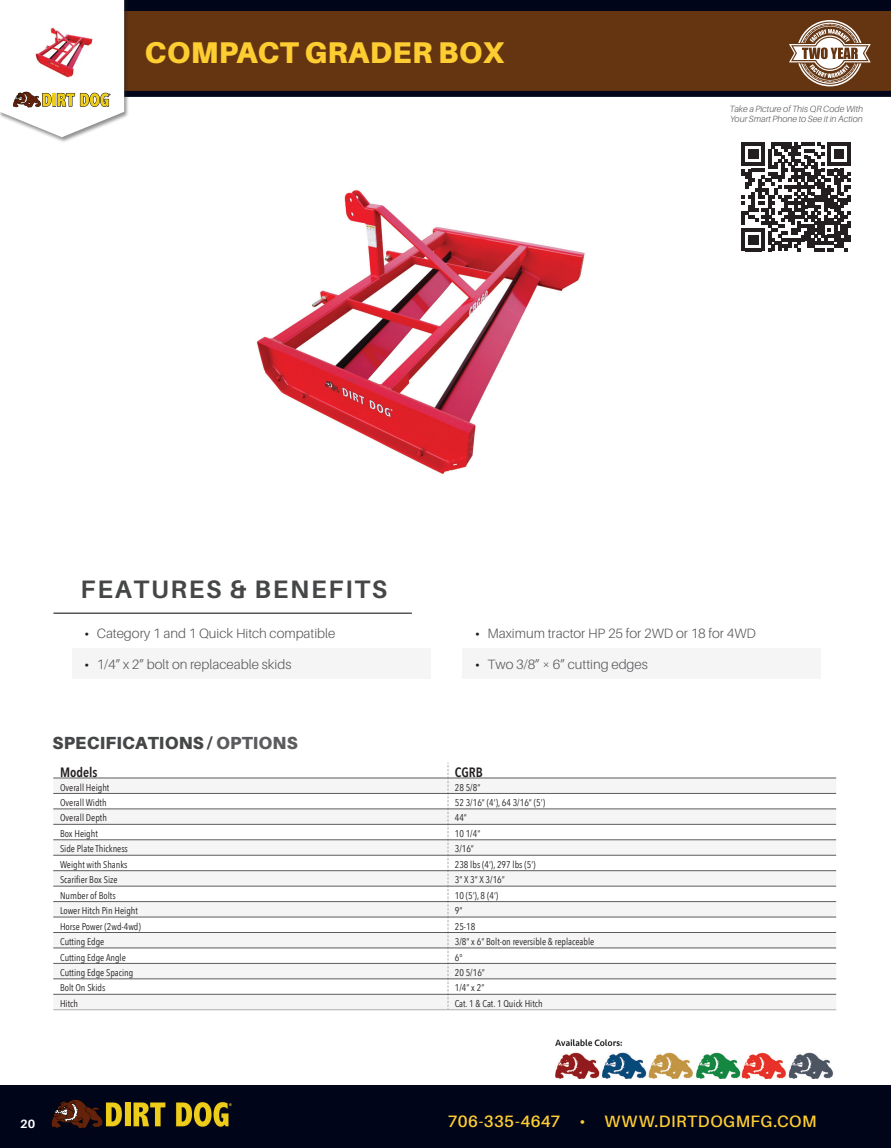
<style>
.page{position:relative;width:891px;height:1148px;background:#fff}
.page>*{position:absolute;margin:0;border:0;box-sizing:border-box;transform-origin:0 0}
.Product_name{font:900 30px "Aileron";letter-spacing:.01em;color:#fecd32}
.t1{font:700 25.2px "Aileron";letter-spacing:.07em;color:#454647}
.t2{font:900 17.55px "Aileron";letter-spacing:.01em;color:#454647}
.t3{font:600 16.5px "Aileron";letter-spacing:.025em;color:#fecd32}
.t4{font:300 13.5px "Aileron";color:#57585a}
.t5{font:600 13.5px "Avenir Next Condensed";color:#231f20}
.t6{font:700 12px "Aileron";color:#fff}
.t7{font:9.75px "Avenir Next Condensed";color:#231f20}
.t8{font:italic 300 9px/9.8px "Aileron";color:#57585a}
.s1{font-weight:700;font-size:12.75px;color:#231f20}
.s2{color:#5c5c5f}
</style>
<div class="page">
<div style="left:0;top:0;width:891px;height:52px;background:#00051a"></div>
<div style="left:0;top:12px;width:891px;height:79px;background:#653512"></div>
<div style="left:0;top:91px;width:891px;height:6px;background:#00051a"></div>
<div style="left:0;top:1085px;width:891px;height:63px;background:#00051a"></div>
<svg style="left:51px;top:1099px;width:181px;height:29px"></svg>
<svg style="left:789px;top:20px;width:82px;height:66px"></svg>
<div style="left:0;top:0;width:129px;height:143px;background:#231f20;opacity:.5"></div>
<svg style="left:0;top:0;width:124px;height:137px"></svg>
<svg style="left:742px;top:142px;width:108px;height:109px"></svg>
<img style="left:22px;top:19px;width:82px;height:61px">
<img style="left:555px;top:1039px;width:279px;height:39px">
<div style="left:72px;top:648px;width:359px;height:30px;background:#f5f5f6"></div>
<hr style="left:53px;top:612px;width:359px;height:2px;background:#454647">
<div style="left:462px;top:648px;width:359px;height:30px;background:#f5f5f6"></div>
<img style="left:256px;top:190px;width:329px;height:284px">
<div style="left:53px;top:778px;width:783px;height:231px;background:#f5f5f6"></div>
<svg style="left:53px;top:794px;width:783px;height:200px"></svg>
<svg style="left:448px;top:762px;width:1px;height:247px"></svg>
<hr style="left:53px;top:777px;width:395px;height:1px;background:#5c5c5f">
<hr style="left:448px;top:777px;width:388px;height:1px;background:#5c5c5f">
<hr style="left:53px;top:793px;width:395px;height:1px;background:#5c5c5f">
<hr style="left:448px;top:793px;width:388px;height:1px;background:#5c5c5f">
<hr style="left:53px;top:808px;width:395px;height:1px;background:#5c5c5f">
<hr style="left:53px;top:824px;width:395px;height:1px;background:#5c5c5f">
<hr style="left:448px;top:824px;width:388px;height:1px;background:#5c5c5f">
<hr style="left:53px;top:1009px;width:395px;height:1px;background:#adaeb2">
<hr style="left:448px;top:1009px;width:388px;height:1px;background:#adaeb2">
<hr style="left:53px;top:839px;width:395px;height:1px;background:#5c5c5f">
<hr style="left:448px;top:839px;width:388px;height:1px;background:#5c5c5f">
<hr style="left:53px;top:855px;width:395px;height:1px;background:#5c5c5f">
<hr style="left:448px;top:855px;width:388px;height:1px;background:#5c5c5f">
<hr style="left:53px;top:870px;width:395px;height:1px;background:#5c5c5f">
<hr style="left:448px;top:870px;width:388px;height:1px;background:#5c5c5f">
<hr style="left:53px;top:886px;width:395px;height:1px;background:#5c5c5f">
<hr style="left:448px;top:886px;width:388px;height:1px;background:#5c5c5f">
<hr style="left:53px;top:901px;width:395px;height:1px;background:#5c5c5f">
<hr style="left:448px;top:901px;width:388px;height:1px;background:#5c5c5f">
<hr style="left:53px;top:916px;width:395px;height:1px;background:#5c5c5f">
<hr style="left:448px;top:916px;width:388px;height:1px;background:#5c5c5f">
<hr style="left:53px;top:932px;width:395px;height:1px;background:#5c5c5f">
<hr style="left:448px;top:932px;width:388px;height:1px;background:#5c5c5f">
<hr style="left:53px;top:947px;width:395px;height:1px;background:#5c5c5f">
<hr style="left:448px;top:947px;width:388px;height:1px;background:#5c5c5f">
<hr style="left:53px;top:963px;width:395px;height:1px;background:#5c5c5f">
<hr style="left:448px;top:963px;width:388px;height:1px;background:#5c5c5f">
<hr style="left:53px;top:978px;width:395px;height:1px;background:#5c5c5f">
<hr style="left:448px;top:978px;width:388px;height:1px;background:#5c5c5f">
<hr style="left:53px;top:994px;width:395px;height:1px;background:#5c5c5f">
<hr style="left:448px;top:994px;width:388px;height:1px;background:#5c5c5f">
<hr style="left:448px;top:808px;width:388px;height:1px;background:#5c5c5f">
<p class="Product_name" style="left:145px;top:35px;width:361px">COMPACT GRADER BOX</p>
<p class="t1" style="left:81px;top:574px;width:308px">FEATURES &amp; BENEFITS</p>
<p class="t8" style="left:730px;top:104px;width:135px">Take a Picture of This QR Code With<br>Your Smart Phone to See it in Action</p>
<p class="t4" style="left:85px;top:626px;width:252px"><span class="s1">•</span> Category 1 and 1 Quick Hitch compatible</p>
<p class="t4" style="left:85px;top:656px;width:208px"><span class="s1">•</span> 1/4” x 2” bolt on replaceable skids</p>
<p class="t2" style="left:53px;top:732px;width:247px">SPECIFICATIONS / <span class="s2">OPTIONS</span></p>
<p class="t4" style="left:475px;top:626px;width:282px"><span class="s1">•</span> Maximum tractor HP 25 for 2WD or 18 for 4WD</p>
<p class="t4" style="left:475px;top:656px;width:174px"><span class="s1">•</span> Two 3/8” × 6” cutting edges</p>
<p class="t5" style="left:60px;top:760px;width:39px">Models</p>
<p class="t5" style="left:455px;top:760px;width:30px">CGRB</p>
<p class="t7" style="left:60px;top:779px;width:51px">Overall Height</p>
<p class="t7" style="left:455px;top:779px;width:27px">28 5/8”</p>
<p class="t7" style="left:60px;top:794px;width:48px">Overall Width</p>
<p class="t7" style="left:455px;top:794px;width:92px">52 3/16” (4’), 64 3/16” (5’)</p>
<p class="t7" style="left:60px;top:809px;width:48px">Overall Depth</p>
<p class="t7" style="left:455px;top:809px;width:14px">44”</p>
<p class="t7" style="left:60px;top:825px;width:39px">Box Height</p>
<p class="t7" style="left:455px;top:825px;width:27px">10 1/4”</p>
<p class="t7" style="left:60px;top:840px;width:69px">Side Plate Thickness</p>
<p class="t7" style="left:455px;top:840px;width:21px">3/16”</p>
<p class="t7" style="left:60px;top:856px;width:69px">Weight with Shanks</p>
<p class="t7" style="left:455px;top:856px;width:82px">238 lbs (4’), 297 lbs (5’)</p>
<p class="t7" style="left:60px;top:871px;width:59px">Scarifier Box Size</p>
<p class="t7" style="left:455px;top:871px;width:52px">3” X 3” X 3/16”</p>
<p class="t7" style="left:60px;top:887px;width:57px">Number of Bolts</p>
<p class="t7" style="left:455px;top:887px;width:45px">10 (5’), 8 (4’)</p>
<p class="t7" style="left:60px;top:902px;width:79px">Lower Hitch Pin Height</p>
<p class="t7" style="left:455px;top:902px;width:9px">9”</p>
<p class="t7" style="left:60px;top:917px;width:82px">Horse Power (2wd-4wd)</p>
<p class="t7" style="left:455px;top:917px;width:22px">25-18</p>
<p class="t7" style="left:60px;top:933px;width:46px">Cutting Edge</p>
<p class="t7" style="left:455px;top:933px;width:141px">3/8” x 6” Bolt-on reversible &amp; replaceable</p>
<p class="t7" style="left:60px;top:948px;width:67px">Cutting Edge Angle</p>
<p class="t7" style="left:455px;top:948px;width:9px">6°</p>
<p class="t7" style="left:60px;top:964px;width:75px">Cutting Edge Spacing</p>
<p class="t7" style="left:455px;top:964px;width:32px">20 5/16”</p>
<p class="t7" style="left:60px;top:979px;width:47px">Bolt On Skids</p>
<p class="t7" style="left:455px;top:979px;width:31px">1/4” x 2”</p>
<p class="t7" style="left:60px;top:995px;width:19px">Hitch</p>
<p class="t7" style="left:455px;top:995px;width:89px">Cat. 1 &amp; Cat. 1 Quick Hitch</p>
<p class="t6" style="left:20px;top:1116px;width:16px">20</p>
<h3 class="t3" style="left:448px;top:1111px;width:370px">706-335-4647 • WWW.DIRTDOGMFG.COM</h3>
</div>
